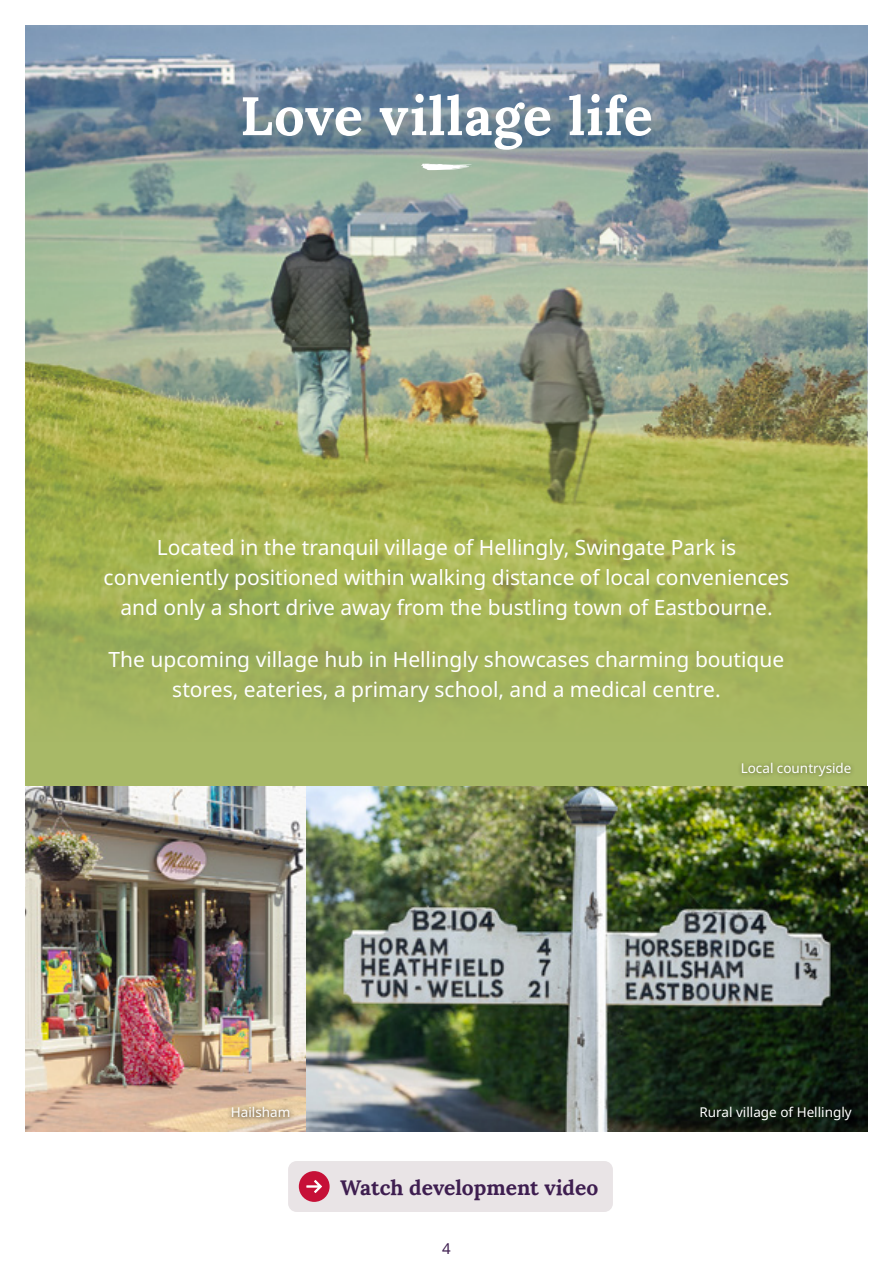
<style>
.page{position:relative;width:893px;height:1263px;background:#fff}
.page>*{position:absolute;margin:0;border:0;box-sizing:border-box;transform-origin:0 0}
.t1{font:700 54px "Lora";letter-spacing:.01em;color:#fff}
.t2{font:21px/30px "Noto Sans";color:#fff;text-align:center}
.t3{font:700 21px "Lora";color:#3e1e50}
.t4{font:15px "Noto Sans";color:#3e1e50}
.t5{font:13.5px "Noto Sans";color:#fff}
</style>
<div class="page">
<img style="left:26px;top:26px;width:841px;height:761px">
<img style="left:26px;top:787px;width:280px;height:344px">
<div style="left:288px;top:1161px;width:325px;height:51px;background:#e9e4e6;border-radius:9px"></div>
<div style="left:299px;top:1171px;width:31px;height:31px;background:#c61037;border-radius:50%"></div>
<svg style="left:306px;top:1180px;width:16px;height:13px"></svg>
<div style="left:737px;top:758px;width:119px;height:23px;background:#000;opacity:.41"></div>
<svg style="left:421px;top:164px;width:51px;height:6px"></svg>
<img style="left:306px;top:787px;width:561px;height:344px">
<div style="left:696px;top:1103px;width:160px;height:22px;background:#000;opacity:.41"></div>
<div style="left:226px;top:1102px;width:69px;height:21px;background:#000;opacity:.86"></div>
<h1 class="t1" style="left:240px;top:70px;width:414px">Love village life</h1>
<p class="t2" style="left:104px;top:533px;width:687px">Located in the tranquil village of Hellingly, Swingate Park is conveniently positioned within walking distance of local conveniences and only a short drive away from the bustling town of Eastbourne.</p>
<p class="t2" style="left:109px;top:645px;width:677px">The upcoming village hub in Hellingly showcases charming boutique stores, eateries, a primary school, and a medical centre.</p>
<p class="t5" style="left:741px;top:759px;width:112px">Local countryside</p>
<p class="t5" style="left:231px;top:1103px;width:61px">Hailsham</p>
<p class="t5" style="left:699px;top:1103px;width:154px">Rural village of Hellingly</p>
<p class="t3" style="left:340px;top:1169px;width:260px">Watch development video</p>
<p class="t4" style="left:442px;top:1237px;width:10px">4</p>
</div>
